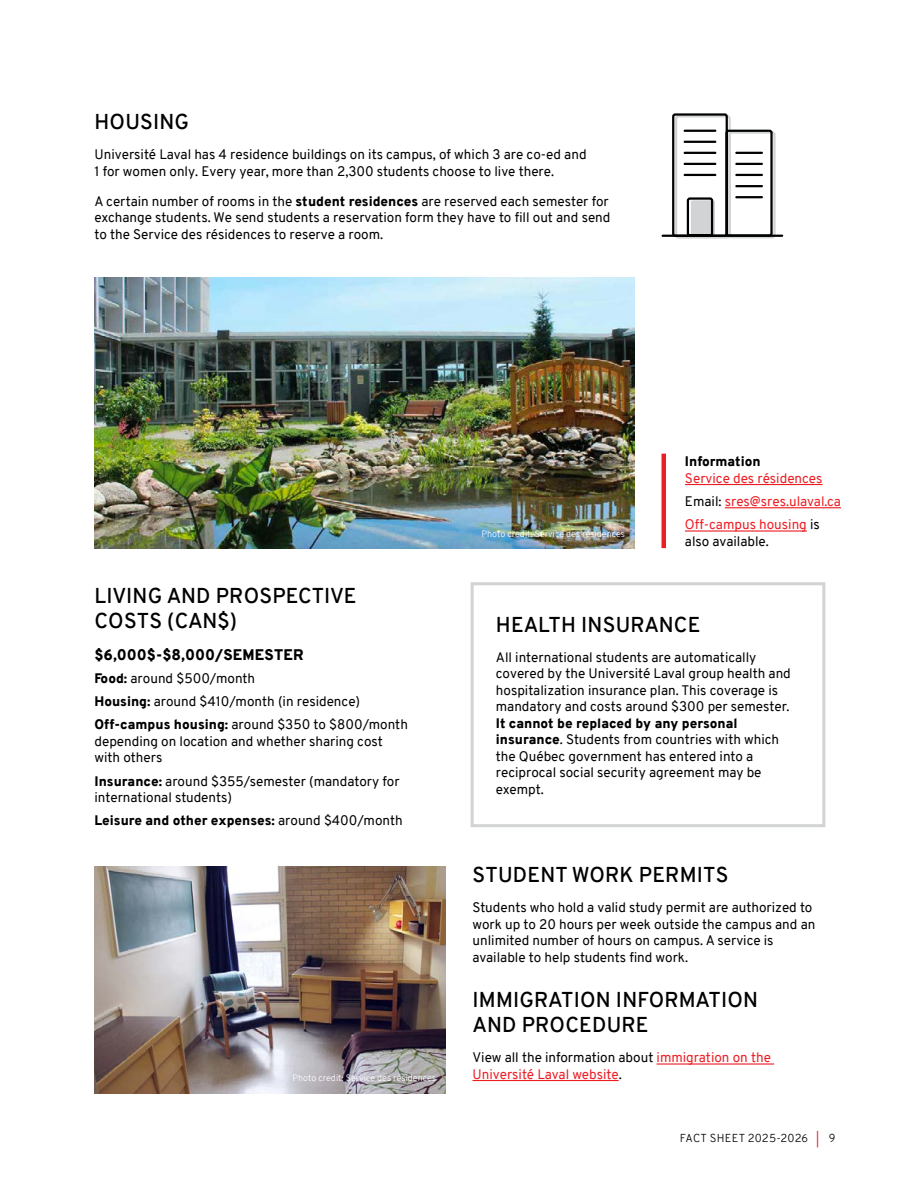
<style>
.page{position:relative;width:918px;height:1188px;background:#fff}
.page>*{position:absolute;margin:0;border:0;box-sizing:border-box;transform-origin:0 0}
.t1{font:600 21px/25.2px "Overpass";letter-spacing:.01em;color:#000}
.t2{font:900 15px "Overpass";letter-spacing:.01em;color:#000}
.t3{font:13.5px/16.5px "Overpass";color:#000}
.t4{font:13.5px/23.2px "Overpass";color:#ed1d24}
.t5{font:900 13.5px "Overpass";color:#000}
.t6{font:300 11.25px "Overpass";letter-spacing:.01em;color:#000}
.t7{font:300 9px "Overpass";color:#fff}
.s1{font-weight:900}
.s2{color:#000}
.s3{font-weight:400}
.s4{color:#ed1d24}
.s5{font-weight:400;color:#ed1d24}
</style>
<div class="page">
<img style="left:94px;top:866px;width:352px;height:228px">
<img style="left:94px;top:278px;width:540px;height:270px">
<div style="left:471px;top:582px;width:354px;height:245px;border:3px solid #d1d3d4"></div>
<hr style="left:662px;top:454px;width:4px;height:94px;background:#ed1d24">
<hr style="left:685px;top:484px;width:138px;height:1px;background:#ed1d24">
<hr style="left:725px;top:507px;width:116px;height:1px;background:#ed1d24">
<hr style="left:685px;top:530px;width:122px;height:2px;background:#ed1d24">
<svg style="left:671px;top:113px;width:106px;height:126px"></svg>
<hr style="left:685px;top:130px;width:30px;height:2px;background:#000101">
<hr style="left:685px;top:141px;width:30px;height:2px;background:#000101">
<hr style="left:685px;top:152px;width:30px;height:2px;background:#000101">
<hr style="left:685px;top:163px;width:30px;height:2px;background:#000101">
<hr style="left:685px;top:174px;width:30px;height:2px;background:#000101">
<hr style="left:736px;top:152px;width:26px;height:2px;background:#000101">
<hr style="left:736px;top:163px;width:26px;height:2px;background:#000101">
<hr style="left:736px;top:174px;width:26px;height:2px;background:#000101">
<hr style="left:736px;top:185px;width:26px;height:2px;background:#000101">
<hr style="left:736px;top:196px;width:26px;height:2px;background:#000101">
<hr style="left:663px;top:235px;width:119px;height:2px;background:#000101">
<hr style="left:657px;top:1063px;width:117px;height:2px;background:#ed1d24">
<hr style="left:472px;top:1080px;width:147px;height:1px;background:#ed1d24">
<h1 class="t1" style="left:95px;top:109px;width:96px">HOUSING</h1>
<p class="t3" style="left:94px;top:146px;width:494px">Université Laval has 4 residence buildings on its campus, of which 3 are co-ed and<br>1 for women only. Every year, more than 2,300 students choose to live there.</p>
<p class="t3" style="left:94px;top:193px;width:517px">A certain number of rooms in the <span class="s1">student residences</span> are reserved each semester for exchange students. We send students a reservation form they have to fill out and send to the Service des résidences to reserve a room.</p>
<p class="t7" style="left:482px;top:527px;width:145px">Photo credit: Service des résidences</p>
<p class="t5" style="left:685px;top:452px;width:77px">Information</p>
<p class="t4" style="left:685px;top:466px;width:158px">Service des résidences<br><span class="s2">Email:</span> sres@sres.ulaval.ca<br>Off-campus housing <span class="s2">is</span></p>
<p class="t3" style="left:685px;top:533px;width:85px">also available.</p>
<h1 class="t1" style="left:95px;top:583px;width:263px">LIVING AND PROSPECTIVE<br>COSTS (CAN$)</h1>
<p class="t2" style="left:94px;top:644px;width:211px">$6,000$-$8,000/SEMESTER</p>
<p class="t3" style="left:94px;top:667px;width:315px;line-height:23.2px"><span class="s1">Food:</span> around $500/month<br><span class="s1">Housing:</span> around $410/month (in residence)<br><span class="s1">Off-campus housing:</span> around $350 to $800/month</p>
<p class="t3" style="left:94px;top:733px;width:290px">depending on location and whether sharing cost with others</p>
<p class="t3" style="left:94px;top:773px;width:307px"><span class="s1">Insurance:</span> around $355/semester (mandatory for international students)</p>
<p class="t5" style="left:94px;top:811px;width:310px">Leisure and other expenses: <span class="s3">around $400/month</span></p>
<h1 class="t1" style="left:496px;top:612px;width:206px">HEALTH INSURANCE</h1>
<p class="t3" style="left:496px;top:649px;width:297px">All international students are automatically covered by the Université Laval group health and hospitalization insurance plan. This coverage is mandatory and costs around $300 per semester.</p>
<p class="t3" style="left:496px;top:715px;width:285px"><span class="s1">It cannot be replaced by any personal insurance</span>. Students from countries with which the Québec government has entered into a reciprocal social security agreement may be exempt.</p>
<h1 class="t1" style="left:473px;top:862px;width:257px">STUDENT WORK PERMITS</h1>
<p class="t3" style="left:472px;top:899px;width:344px">Students who hold a valid study permit are authorized to work up to 20 hours per week outside the campus and an unlimited number of hours on campus. A service is available to help students find work.</p>
<h1 class="t1" style="left:473px;top:987px;width:287px">IMMIGRATION INFORMATION<br>AND PROCEDURE</h1>
<p class="t3" style="left:472px;top:1049px;width:300px">View all the information about <span class="s4">immigration on the</span></p>
<p class="t7" style="left:293px;top:1071px;width:145px">Photo credit: Service des résidences</p>
<p class="t4" style="left:472px;top:1062px;width:151px">Université Laval website<span class="s2">.</span></p>
<p class="t6" style="left:680px;top:1130px;width:157px">FACT SHEET 2025-2026 <span class="s5">|</span> 9</p>
</div>
